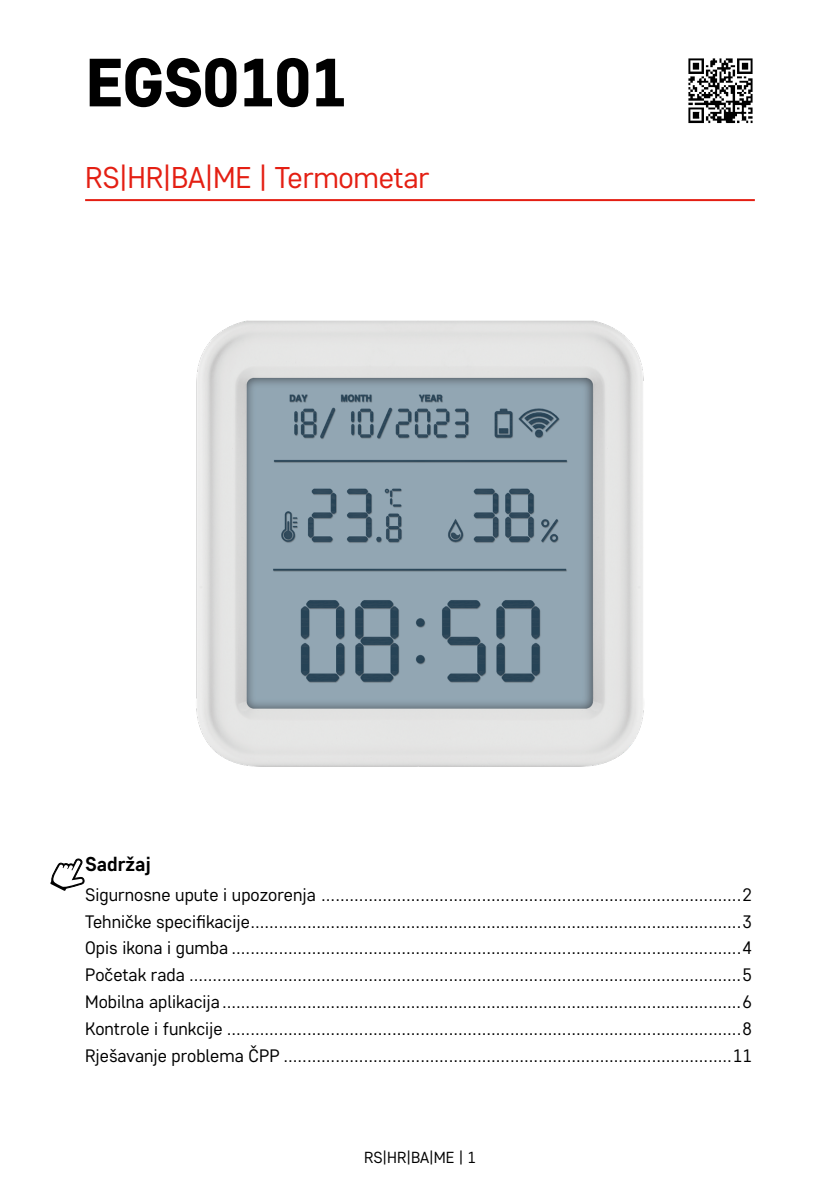
<style>
.page{position:relative;width:840px;height:1191px;background:#fff}
.page>*{position:absolute;margin:0;border:0;box-sizing:border-box;transform-origin:0 0}
.t1{font:800 68px "Core Sans D65";letter-spacing:-.02em;color:#000}
.t2{font:30px "Core Sans D35";letter-spacing:-.01em;color:#e41f13}
.t3{font:700 20px "Core Sans D55";color:#000}
.t4{font:18px/26.8px "Core Sans D35";color:#000;text-align:justify}
.t5{font:16px "Core Sans D35";color:#000}
</style>
<div class="page">
<hr style="left:85px;top:199px;width:669px;height:2px;background:#e41f13">
<img style="left:688px;top:58px;width:65px;height:66px">
<svg style="left:50px;top:858px;width:35px;height:33px"></svg>
<img style="left:196px;top:320px;width:448px;height:447px">
<h1 class="t1" style="left:85px;top:38px;width:263px">EGS0101</h1>
<h2 class="t2" style="left:85px;top:158px;width:345px">RS|HR|BA|ME | Termometar</h2>
<p class="t3" style="left:85px;top:851px;width:67px">Sadržaj</p>
<p class="t4" style="left:85px;top:880px;width:668px">Sigurnosne upute i upozorenja .........................................................................................2<br>Tehničke specifikacije........................................................................................................3<br>Opis ikona i gumba ............................................................................................................4<br>Početak rada .....................................................................................................................5<br>Mobilna aplikacija..............................................................................................................6<br>Kontrole i funkcije .............................................................................................................8<br>Rješavanje problema ČPP ...............................................................................................11</p>
<p class="t5" style="left:364px;top:1146px;width:113px">RS|HR|BA|ME | 1</p>
</div>
